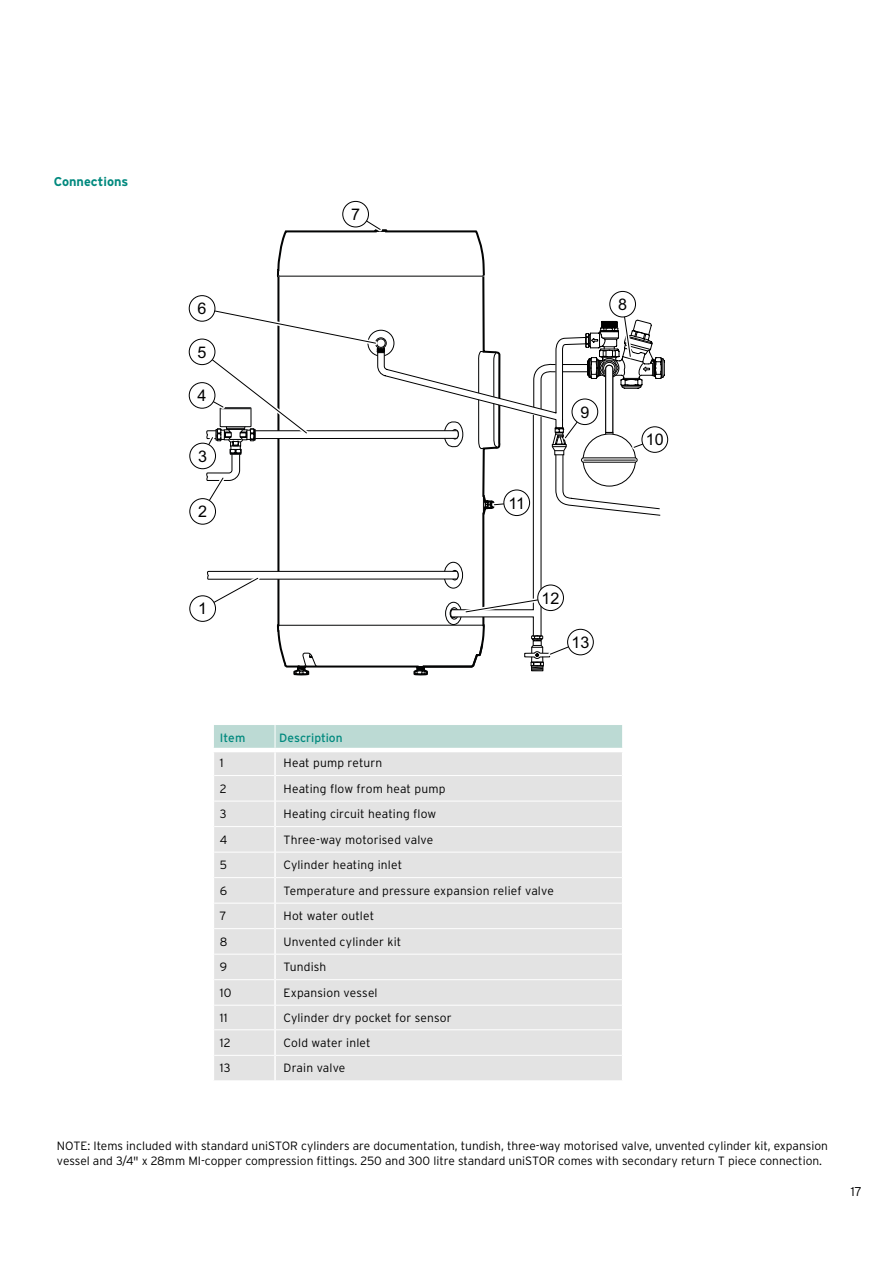
<style>
.page{position:relative;width:893px;height:1263px;background:#fff}
.page>*{position:absolute;margin:0;border:0;box-sizing:border-box;transform-origin:0 0}
.t1{font:16.05px "Arial";color:#000}
.t2{font:700 12.75px "Interstate OT";color:#00897e}
.t3{font:300 12.75px "Interstate OT";color:#000}
.t4{font:300 12px/14.4px "Interstate OT";color:#000}
.t5{font:12px "Interstate OT";color:#00897e}
</style>
<div class="page">
<svg style="left:277px;top:229px;width:208px;height:447px"></svg>
<svg style="left:350px;top:209px;width:36px;height:26px"></svg>
<div style="left:343px;top:201px;width:25px;height:26px;background:#fff;border-radius:50%"></div>
<div style="left:342px;top:201px;width:27px;height:26px;border:1px solid #000;border-radius:50%"></div>
<div style="left:641px;top:426px;width:27px;height:27px;border:1px solid #000;border-radius:50%"></div>
<div style="left:189px;top:595px;width:27px;height:27px;border:1px solid #000;border-radius:50%"></div>
<div style="left:189px;top:498px;width:27px;height:27px;border:1px solid #000;border-radius:50%"></div>
<svg style="left:190px;top:443px;width:26px;height:26px"></svg>
<div style="left:189px;top:443px;width:27px;height:26px;border:1px solid #000;border-radius:50%"></div>
<svg style="left:189px;top:383px;width:26px;height:25px"></svg>
<div style="left:189px;top:382px;width:26px;height:27px;border:1px solid #000;border-radius:50%"></div>
<svg style="left:189px;top:339px;width:26px;height:26px"></svg>
<div style="left:189px;top:339px;width:26px;height:26px;border:1px solid #000;border-radius:50%"></div>
<svg style="left:189px;top:296px;width:26px;height:25px"></svg>
<div style="left:189px;top:295px;width:26px;height:27px;border:1px solid #000;border-radius:50%"></div>
<svg style="left:196px;top:275px;width:470px;height:400px"></svg>
<div style="left:568px;top:629px;width:25px;height:26px;background:#fff;border-radius:50%"></div>
<div style="left:567px;top:629px;width:27px;height:26px;border:1px solid #000;border-radius:50%"></div>
<svg style="left:214px;top:725px;width:409px;height:355px;background:#e1e3e3"></svg>
<hr style="left:213px;top:748px;width:62px;height:4px;background:#fff">
<hr style="left:275px;top:748px;width:348px;height:4px;background:#fff">
<p class="t2" style="left:54px;top:175px;width:76px">Connections</p>
<h1 class="t1" style="left:198px;top:298px;width:10px">6</h1>
<h1 class="t1" style="left:198px;top:341px;width:10px">5</h1>
<h1 class="t1" style="left:198px;top:385px;width:10px">4</h1>
<h1 class="t1" style="left:198px;top:446px;width:10px">3</h1>
<h1 class="t1" style="left:198px;top:501px;width:10px">2</h1>
<h1 class="t1" style="left:198px;top:598px;width:10px">1</h1>
<h1 class="t1" style="left:351px;top:204px;width:10px">7</h1>
<h1 class="t1" style="left:618px;top:294px;width:10px">8</h1>
<h1 class="t1" style="left:508px;top:492px;width:18px">11</h1>
<h1 class="t1" style="left:580px;top:401px;width:10px">9</h1>
<h1 class="t1" style="left:542px;top:587px;width:19px">12</h1>
<h1 class="t1" style="left:571px;top:632px;width:19px">13</h1>
<h1 class="t1" style="left:646px;top:429px;width:19px">10</h1>
<p class="t5" style="left:220px;top:731px;width:27px">Item</p>
<p class="t5" style="left:279px;top:731px;width:65px">Description</p>
<p class="t4" style="left:220px;top:756px;width:5px">1</p>
<p class="t4" style="left:284px;top:756px;width:100px">Heat pump return</p>
<p class="t4" style="left:220px;top:781px;width:8px">2</p>
<p class="t4" style="left:284px;top:781px;width:163px">Heating flow from heat pump</p>
<p class="t4" style="left:220px;top:807px;width:8px">3</p>
<p class="t4" style="left:284px;top:807px;width:154px">Heating circuit heating flow</p>
<p class="t4" style="left:220px;top:832px;width:9px">4</p>
<p class="t4" style="left:284px;top:832px;width:151px">Three-way motorised valve</p>
<p class="t4" style="left:220px;top:858px;width:9px">5</p>
<p class="t4" style="left:284px;top:858px;width:120px">Cylinder heating inlet</p>
<p class="t4" style="left:220px;top:883px;width:9px">6</p>
<p class="t4" style="left:284px;top:883px;width:272px">Temperature and pressure expansion relief valve</p>
<p class="t4" style="left:220px;top:909px;width:8px">7</p>
<p class="t4" style="left:284px;top:909px;width:92px">Hot water outlet</p>
<p class="t4" style="left:220px;top:934px;width:9px">8</p>
<p class="t4" style="left:284px;top:934px;width:119px">Unvented cylinder kit</p>
<p class="t4" style="left:220px;top:960px;width:9px">9</p>
<p class="t4" style="left:284px;top:960px;width:44px">Tundish</p>
<p class="t4" style="left:220px;top:985px;width:13px">10</p>
<p class="t4" style="left:284px;top:985px;width:96px">Expansion vessel</p>
<p class="t4" style="left:220px;top:1010px;width:9px">11</p>
<p class="t4" style="left:284px;top:1010px;width:170px">Cylinder dry pocket for sensor</p>
<p class="t4" style="left:220px;top:1035px;width:12px">12</p>
<p class="t4" style="left:284px;top:1035px;width:89px">Cold water inlet</p>
<p class="t4" style="left:220px;top:1061px;width:12px">13</p>
<p class="t4" style="left:284px;top:1061px;width:63px">Drain valve</p>
<p class="t4" style="left:57px;top:1139px;width:773px">NOTE: Items included with standard uniSTOR cylinders are documentation, tundish, three-way motorised valve, unvented cylinder kit, expansion vessel and 3/4" x 28mm MI-copper compression fittings. 250 and 300 litre standard uniSTOR comes with secondary return T piece connection.</p>
<p class="t3" style="left:851px;top:1184px;width:13px">17</p>
</div>
